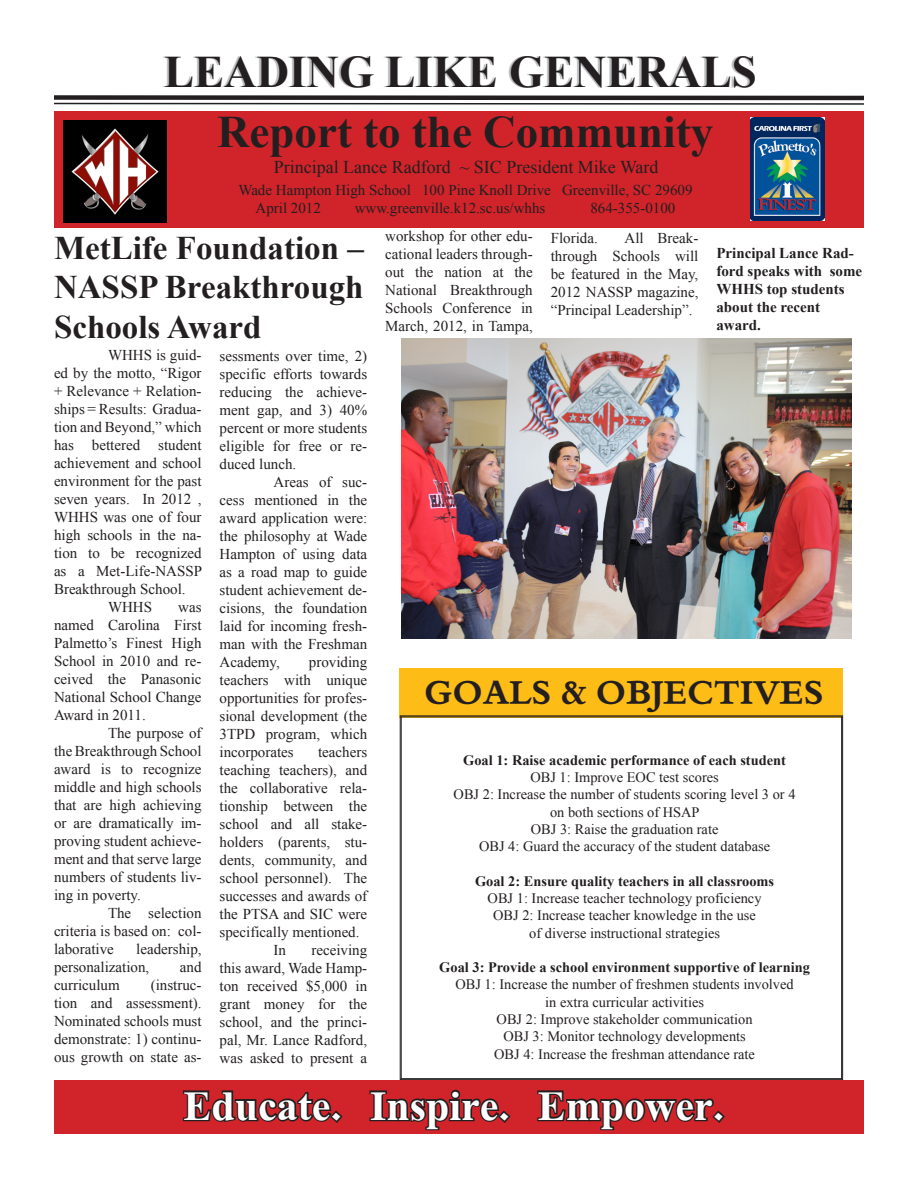
<style>
.page{position:relative;width:918px;height:1188px;background:#fff}
.page>*{position:absolute;margin:0;border:0;box-sizing:border-box;transform-origin:0 0}
.t1{font:700 45px "Times New Roman";color:#231f20}
.t2{font:700 42px "David";color:#fff}
.t3{font:700 36px "Traditional Arabic";color:#231f20}
.t4{font:700 33px/39.6px "Times New Roman";color:#231f20;text-align:justify}
.t5{font:18px "Times New Roman";color:#231f20}
.t6{font:15px/18px "Times New Roman";color:#231f20;text-align:justify}
.t7{font:700 15px/18px "Times New Roman";color:#231f20}
.t8{font:14.4px "Times New Roman";color:#231f20}
.t9{font:700 14.4px "Times New Roman";color:#231f20}
</style>
<div class="page">
<div style="left:399px;top:668px;width:444px;height:49px;background:#fdbc16"></div>
<svg style="left:399px;top:715px;width:444px;height:365px"></svg>
<div style="left:54px;top:111px;width:810px;height:117px;background:#d1232a"></div>
<div style="left:54px;top:1080px;width:810px;height:54px;background:#d1232a"></div>
<svg style="left:182px;top:1090px;width:161px;height:33px"></svg>
<svg style="left:369px;top:1089px;width:142px;height:42px"></svg>
<svg style="left:536px;top:1066px;width:191px;height:65px"></svg>
<svg style="left:54px;top:95px;width:810px;height:10px"></svg>
<img style="left:64px;top:121px;width:102px;height:102px">
<img style="left:402px;top:339px;width:450px;height:300px">
<img style="left:750px;top:117px;width:75px;height:103px">
<p class="t1" style="left:164px;top:41px;width:594px">LEADING LIKE GENERALS</p>
<p class="t1" style="left:217px;top:101px;width:498px">Report to the Community</p>
<p class="t6" style="left:238px;top:180px;width:456px">Wade Hampton High School 100 Pine Knoll Drive Greenville, SC 29609</p>
<p class="t6" style="left:256px;top:198px;width:67px">April 2012</p>
<p class="t6" style="left:355px;top:198px;width:192px">www.greenville.k12.sc.us/whhs</p>
<p class="t6" style="left:590px;top:198px;width:86px">864-355-0100</p>
<p class="t5" style="left:274px;top:154px;width:386px">Principal Lance Radford ~ SIC President Mike Ward</p>
<p class="t4" style="left:54px;top:227px;width:311px">MetLife Foundation – NASSP Breakthrough Schools Award</p>
<p class="t6" style="left:54px;top:346px;width:150px;text-indent:54px">WHHS is guid&shy;ed by the motto, “Rigor + Relevance + Relation&shy;ships = Results: Gradua&shy;tion and Beyond,” which has bettered student achievement and school environment for the past seven years. In 2012 , WHHS was one of four high schools in the na&shy;tion to be recognized as a Met-Life-NASSP Breakthrough School.</p>
<p class="t6" style="left:108px;top:598px;width:46px">WHHS</p>
<p class="t6" style="left:54px;top:598px;width:149px;text-indent:124px">was named Carolina First Palmetto’s Finest High School in 2010 and re&shy;ceived the Panasonic National School Change Award in 2011.</p>
<p class="t6" style="left:54px;top:724px;width:149px;text-indent:54px">The purpose of the Breakthrough School award is to recognize middle and high schools that are high achieving or are dramatically im&shy;proving student achieve&shy;ment and that serve large numbers of students liv&shy;ing in poverty.</p>
<p class="t6" style="left:54px;top:904px;width:149px;text-indent:54px">The selection criteria is based on: col&shy;laborative</p>
<p class="t6" style="left:54px;top:940px;width:149px;text-indent:82px">leadership, personalization,</p>
<p class="t6" style="left:180px;top:958px;width:23px">and</p>
<p class="t6" style="left:54px;top:976px;width:149px;text-indent:97px">(instruc&shy;tion and assessment).<br>Nominated schools must demonstrate: 1) continu&shy;ous growth on state as-</p>
<p class="t6" style="left:54px;top:976px;width:67px">curriculum</p>
<p class="t6" style="left:220px;top:347px;width:149px">sessments over time, 2) specific efforts towards reducing the achieve&shy;ment gap, and 3) 40% percent or more students eligible for free or re&shy;duced lunch.</p>
<p class="t6" style="left:220px;top:473px;width:149px;text-indent:54px">Areas of suc&shy;cess mentioned in the award application were: the philosophy at Wade Hampton of using data as a road map to guide student achievement de&shy;cisions, the foundation laid for incoming fresh&shy;man with the Freshman Academy,</p>
<p class="t6" style="left:220px;top:653px;width:149px;text-indent:89px">providing teachers with unique opportunities for profes&shy;sional development (the 3TPD program, which incorporates</p>
<p class="t6" style="left:220px;top:743px;width:149px;text-indent:98px">teachers teaching teachers), and the collaborative rela&shy;tionship between the school and all stake&shy;holders (parents, stu&shy;dents, community, and school personnel). The successes and awards of the PTSA and SIC were specifically mentioned.</p>
<p class="t6" style="left:274px;top:941px;width:14px">In</p>
<p class="t6" style="left:220px;top:941px;width:149px;text-indent:92px">receiving this award, Wade Hamp&shy;ton received $5,000 in grant money for the school, and the princi&shy;pal, Mr. Lance Radford, was asked to present a</p>
<p class="t6" style="left:385px;top:227px;width:149px">workshop for other edu&shy;cational leaders through&shy;out the nation at the National Breakthrough Schools Conference in March, 2012, in Tampa,</p>
<p class="t6" style="left:551px;top:229px;width:49px">Florida.</p>
<p class="t6" style="left:551px;top:229px;width:149px;text-indent:74px">All Break&shy;through Schools will be featured in the May, 2012 NASSP magazine, “Principal Leadership”.</p>
<p class="t7" style="left:716px;top:243px;width:147px">Principal Lance Rad&shy;ford speaks with some<br>WHHS top students about the recent award.</p>
<p class="t3" style="left:424px;top:673px;width:401px">GOALS &amp; OBJECTIVES</p>
<p class="t9" style="left:463px;top:750px;width:324px">Goal 1: Raise academic performance of each student</p>
<p class="t8" style="left:530px;top:768px;width:190px">OBJ 1: Improve EOC test scores</p>
<p class="t8" style="left:454px;top:785px;width:343px">OBJ 2: Increase the number of students scoring level 3 or 4</p>
<p class="t8" style="left:550px;top:802px;width:151px">on both sections of HSAP</p>
<p class="t8" style="left:531px;top:819px;width:189px">OBJ 3: Raise the graduation rate</p>
<p class="t8" style="left:479px;top:837px;width:293px">OBJ 4: Guard the accuracy of the student database</p>
<p class="t9" style="left:475px;top:871px;width:301px">Goal 2: Ensure quality teachers in all classrooms</p>
<p class="t8" style="left:488px;top:889px;width:275px">OBJ 1: Increase teacher technology proficiency</p>
<p class="t8" style="left:493px;top:906px;width:264px">OBJ 2: Increase teacher knowledge in the use</p>
<p class="t8" style="left:529px;top:923px;width:192px">of diverse instructional strategies</p>
<p class="t9" style="left:439px;top:957px;width:372px">Goal 3: Provide a school environment supportive of learning</p>
<p class="t8" style="left:455px;top:975px;width:340px">OBJ 1: Increase the number of freshmen students involved</p>
<p class="t8" style="left:545px;top:992px;width:160px">in extra curricular activities</p>
<p class="t8" style="left:497px;top:1010px;width:257px">OBJ 2: Improve stakeholder communication</p>
<p class="t8" style="left:503px;top:1027px;width:244px">OBJ 3: Monitor technology developments</p>
<p class="t8" style="left:494px;top:1044px;width:262px">OBJ 4: Increase the freshman attendance rate</p>
<p class="t2" style="left:184px;top:1089px;width:542px">Educate. Inspire. Empower.</p>
</div>
